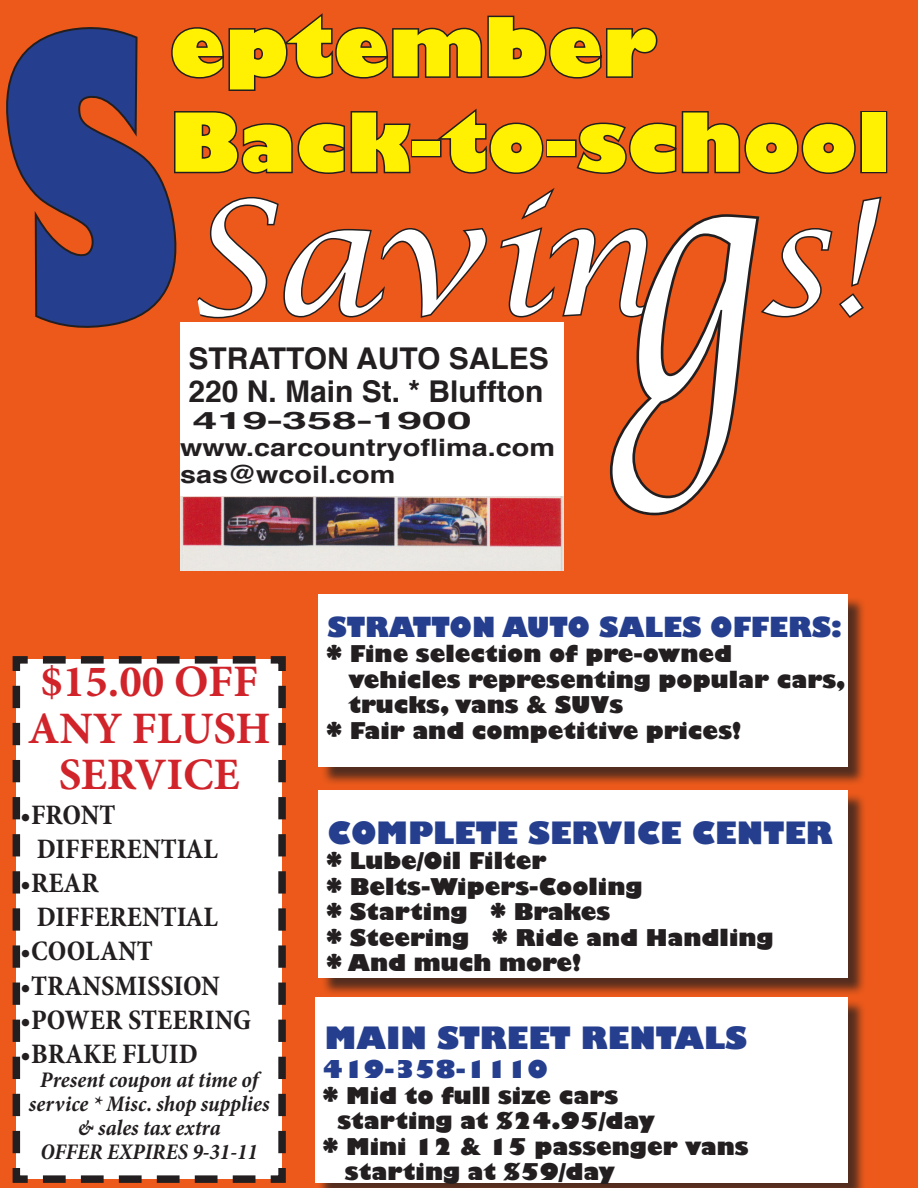
<style>
.page{position:relative;width:918px;height:1188px;background:#ec591a}
.page>*{position:absolute;margin:0;border:0;box-sizing:border-box;transform-origin:0 0}
.t1{font:italic 343.5px "Lucida Calligraphy";color:#fff;scale:.64 1}
.t2{font:italic 156px "Lucida Calligraphy";color:#fff}
.t3{font:800 79.5px "Gill Sans";color:#fff101}
.t4{font:700 45px/46.5px "Minion Pro";color:#d1232a;text-align:center}
.t5{font:700 30px "Helvetica";color:#231f20}
.t6{font:800 30px "Gill Sans";color:#253f8e}
.t7{font:700 condensed 28.5px "Minion Pro";color:#231f20}
.t8{font:800 27px "Gill Sans";color:#253f8e}
.t9{font:700 24px "Helvetica";color:#231f20;scale:1.2 1}
.t10{font:700 24px "Helvetica";color:#231f20;scale:1.87 1}
.t11{font:800 24px "Gill Sans";color:#253f8e}
.t12{font:800 22.5px "Gill Sans";color:#231f20}
.t13{font:italic 700 condensed 22.5px/24px "Minion Pro";color:#231f20;text-align:center}
</style>
<div class="page">
<svg style="left:170px;top:10px;width:489px;height:82px;background:#cd501a"></svg>
<svg style="left:205px;top:110px;width:207px;height:65px;background:#c34d1b"></svg>
<div style="left:411px;top:139px;width:31px;height:18px;border:3px solid #231f20"></div>
<svg style="left:433px;top:106px;width:112px;height:69px;background:#ca4f1a"></svg>
<div style="left:546px;top:139px;width:31px;height:18px;border:3px solid #231f20"></div>
<svg style="left:575px;top:110px;width:282px;height:65px;background:#c64e1b"></svg>
<div style="left:860px;top:111px;width:27px;height:62px;border:3px solid #231f20"></div>
<svg style="left:205px;top:195px;width:284px;height:125px;background:#d2511a"></svg>
<svg style="left:498px;top:184px;width:170px;height:135px;background:#d2511a"></svg>
<svg style="left:758px;top:195px;width:125px;height:125px;background:#d3521a"></svg>
<svg style="left:9px;top:652px;width:281px;height:535px"></svg>
<div style="left:0;top:17px;width:205px;height:353px;background:#ec591a"></div>
<svg style="left:607px;top:212px;width:155px;height:306px;background:#c64e1b"></svg>
<img style="left:180px;top:495px;width:383px;height:75px">
<div style="left:180px;top:322px;width:383px;height:173px;background:#fff"></div>
<div style="left:321px;top:596px;width:545px;height:189px;background:#231f20;opacity:.75"></div>
<div style="left:319px;top:594px;width:529px;height:172px;background:#fff"></div>
<div style="left:321px;top:792px;width:546px;height:204px;background:#231f20;opacity:.75"></div>
<div style="left:319px;top:790px;width:529px;height:187px;background:#fff"></div>
<div style="left:317px;top:999px;width:550px;height:189px;background:#231f20;opacity:.75"></div>
<div style="left:315px;top:997px;width:533px;height:186px;background:#fff"></div>
<svg style="left:0;top:19px;width:188px;height:317px;background:#dc541a"></svg>
<p class="t3" style="left:170px;top:-3px;width:488px">eptember</p>
<p class="t3" style="left:170px;top:93px;width:722px">Back-to-school</p>
<p class="t2" style="left:180px;top:165px;width:689px">Savin s!</p>
<p class="t1" style="left:619px;top:72px;width:211px">g</p>
<p class="t5" style="left:188px;top:334px;width:362px">STRATTON AUTO SALES</p>
<p class="t5" style="left:188px;top:367px;width:357px">220 N. Main St. * Bluffton</p>
<p class="t10" style="left:192px;top:401px;width:151px">419-358-1900</p>
<p class="t9" style="left:180px;top:428px;width:314px">www.carcountryoflima.com</p>
<p class="t9" style="left:180px;top:455px;width:181px">sas@wcoil.com</p>
<p class="t4" style="left:28px;top:658px;width:245px">$15.00 OFF<br>ANY FLUSH<br>SERVICE</p>
<p class="t7" style="left:20px;top:795px;width:97px">•FRONT</p>
<p class="t7" style="left:37px;top:829px;width:183px">DIFFERENTIAL</p>
<p class="t7" style="left:20px;top:863px;width:80px">•REAR</p>
<p class="t7" style="left:37px;top:897px;width:183px">DIFFERENTIAL</p>
<p class="t7" style="left:20px;top:932px;width:134px">•COOLANT</p>
<p class="t7" style="left:20px;top:966px;width:201px">•TRANSMISSION</p>
<p class="t7" style="left:20px;top:1000px;width:233px">•POWER STEERING</p>
<p class="t7" style="left:20px;top:1034px;width:179px">•BRAKE FLUID</p>
<p class="t13" style="left:29px;top:1068px;width:242px">Present coupon at time of service * Misc. shop supplies &amp; sales tax extra</p>
<p class="t13" style="left:40px;top:1140px;width:219px">OFFER EXPIRES 9-31-11</p>
<p class="t8" style="left:327px;top:610px;width:516px">STRATTON AUTO SALES OFFERS:</p>
<p class="t12" style="left:326px;top:640px;width:408px">* Fine selection of pre-owned</p>
<p class="t12" style="left:349px;top:665px;width:498px">vehicles representing popular cars,</p>
<p class="t12" style="left:349px;top:691px;width:276px">trucks, vans &amp; SUVs</p>
<p class="t12" style="left:326px;top:716px;width:417px">* Fair and competitive prices!</p>
<p class="t6" style="left:328px;top:814px;width:507px">COMPLETE SERVICE CENTER</p>
<p class="t12" style="left:326px;top:847px;width:222px">* Lube/Oil Filter</p>
<p class="t12" style="left:326px;top:872px;width:318px">* Belts-Wipers-Cooling</p>
<p class="t12" style="left:326px;top:898px;width:286px">* Starting * Brakes</p>
<p class="t12" style="left:326px;top:923px;width:449px">* Steering * Ride and Handling</p>
<p class="t12" style="left:326px;top:949px;width:257px">* And much more!</p>
<p class="t6" style="left:325px;top:1020px;width:424px">MAIN STREET RENTALS</p>
<p class="t11" style="left:323px;top:1054px;width:226px">419-358-1110</p>
<p class="t12" style="left:322px;top:1081px;width:297px">* Mid to full size cars</p>
<p class="t12" style="left:337px;top:1107px;width:319px">starting at $24.95/day</p>
<p class="t12" style="left:322px;top:1132px;width:428px">* Mini 12 &amp; 15 passenger vans</p>
<p class="t12" style="left:345px;top:1158px;width:272px">starting at $59/day</p>
</div>
